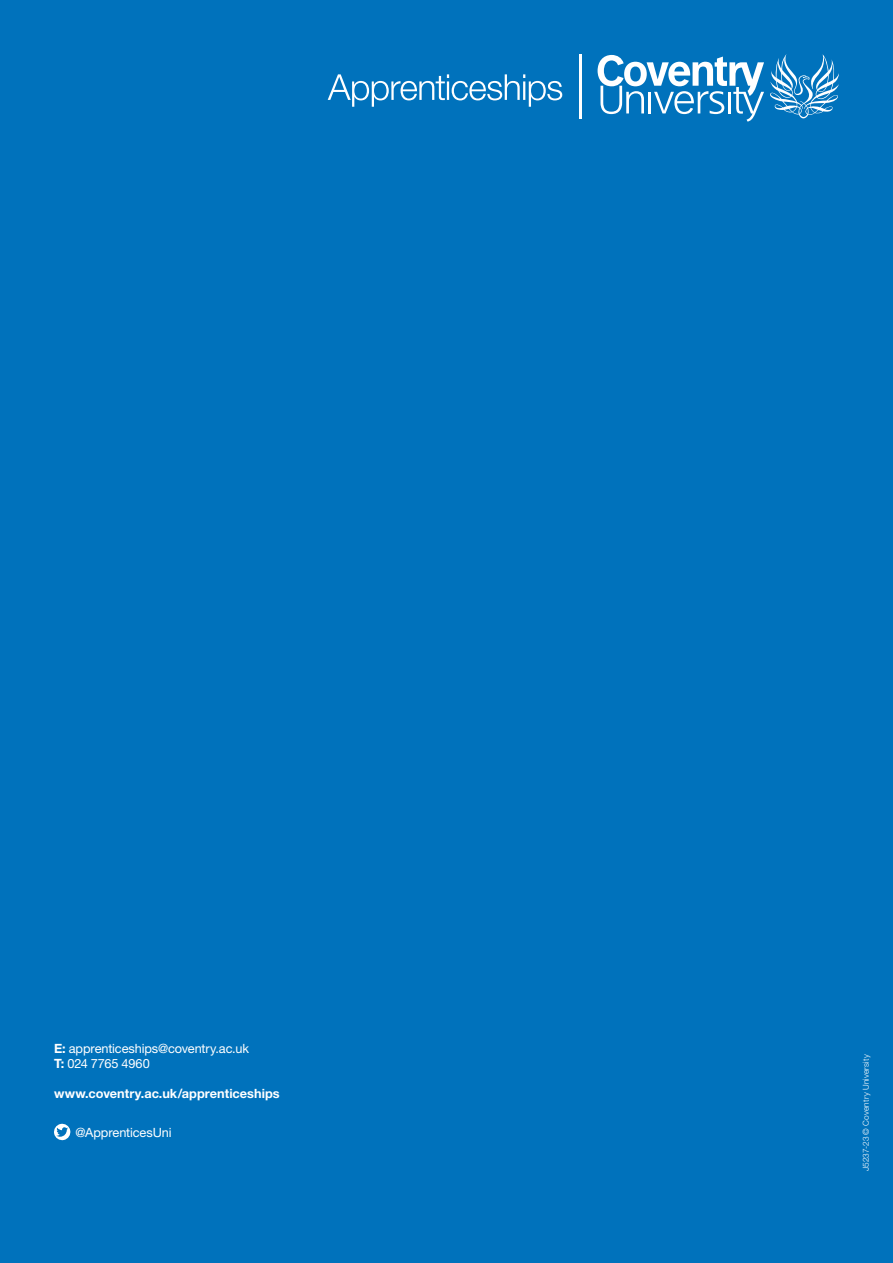
<style>
.page{position:relative;width:893px;height:1263px;background:#0072bc}
.page>*{position:absolute;margin:0;border:0;box-sizing:border-box;transform-origin:0 0}
.t1{font:12.75px "Helvetica Neue LT Std";letter-spacing:-.01em;color:#fff}
.t2{font:700 12.75px "Helvetica Neue LT Std";color:#fff}
.t3{font:300 8.25px "Helvetica Neue LT Std";letter-spacing:.025em;color:#fff}
.s1{font-weight:700}
</style>
<div class="page">
<svg style="left:54px;top:1123px;width:17px;height:18px"></svg>
<hr style="left:579px;top:54px;width:3px;height:64px;background:#fff">
<svg style="left:598px;top:54px;width:241px;height:68px"></svg>
<svg style="left:328px;top:74px;width:234px;height:33px"></svg>
<p class="t1" style="left:54px;top:1041px;width:196px"><span class="s1">E:</span> apprenticeships@coventry.ac.uk</p>
<p class="t1" style="left:54px;top:1056px;width:97px"><span class="s1">T:</span> 024 7765 4960</p>
<p class="t2" style="left:54px;top:1086px;width:227px">www.coventry.ac.uk/apprenticeships</p>
<p class="t1" style="left:75px;top:1125px;width:98px">@ApprenticesUni</p>
<p class="t3" style="left:861px;top:1171px;width:118px;rotate:-90deg">J5237-23 © Coventry University</p>
</div>
